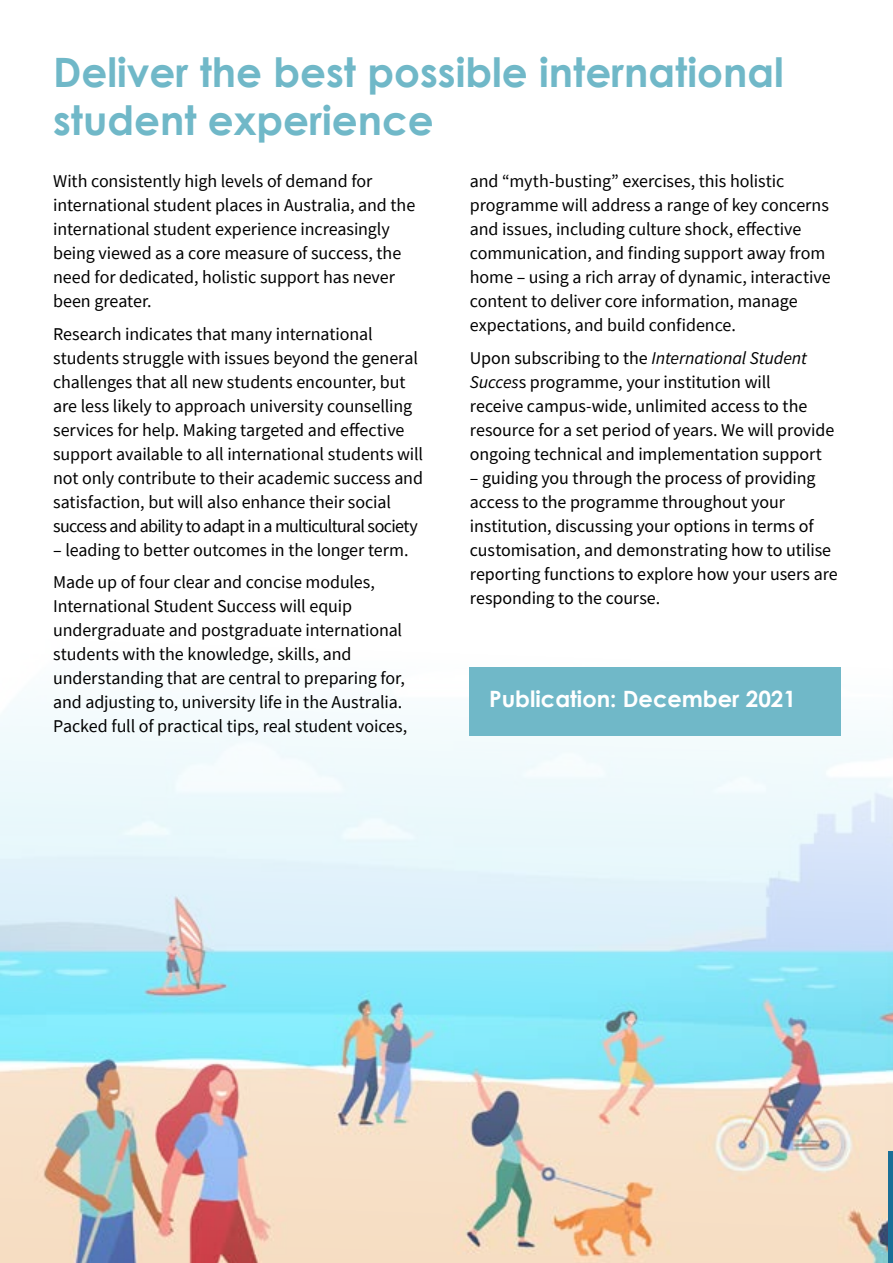
<style>
.page{position:relative;width:893px;height:1263px;background:#fff}
.page>*{position:absolute;margin:0;border:0;box-sizing:border-box;transform-origin:0 0}
.t1{font:700 40.5px/48.6px "Century Gothic";color:#70b8c8}
.t2{font:700 22.5px "Century Gothic";color:#fff}
.t3{font:18px/24px "Source Sans Pro";letter-spacing:-.005em;color:#000}
.t4{font:18px/24px "Source Sans Variable";letter-spacing:-.005em;color:#000}
.s1{font-style:italic}
</style>
<div class="page">
<img style="left:0;top:667px;width:893px;height:596px">
<div style="left:470px;top:668px;width:371px;height:68px;background:#70b8c8"></div>
<hr style="left:889px;top:1152px;width:4px;height:111px;background:#1a6f97">
<p class="t1" style="left:53px;top:46px;width:732px">Deliver the best possible international student experience</p>
<p class="t3" style="left:53px;top:169px;width:364px">With consistently high levels of demand for international student places in Australia, and the international student experience increasingly being viewed as a core measure of success, the need for dedicated, holistic support has never been greater.</p>
<p class="t3" style="left:53px;top:322px;width:371px">Research indicates that many international students struggle with issues beyond the general challenges that all new students encounter, but are less likely to approach university counselling services for help. Making targeted and effective support available to all international students will not only contribute to their academic success and satisfaction, but will also enhance their social success and ability to adapt in a multicultural society</p>
<p class="t3" style="left:53px;top:534px;width:357px;line-height:32.5px">– leading to better outcomes in the longer term.<br>Made up of four clear and concise modules,</p>
<p class="t3" style="left:53px;top:594px;width:356px">International Student Success will equip undergraduate and postgraduate international students with the knowledge, skills, and understanding that are central to preparing for, and adjusting to, university life in the Australia.<br>Packed full of practical tips, real student voices,</p>
<p class="t3" style="left:470px;top:169px;width:362px">and “myth-busting” exercises, this holistic programme will address a range of key concerns and issues, including culture shock, effective communication, and finding support away from home – using a rich array of dynamic, interactive content to deliver core information, manage expectations, and build confidence.</p>
<p class="t4" style="left:470px;top:346px;width:366px">Upon subscribing to the <span class="s1">International Student Succes</span>s programme, your institution will<br>receive campus-wide, unlimited access to the resource for a set period of years. We will provide ongoing technical and implementation support</p>
<p class="t4" style="left:470px;top:466px;width:369px">– guiding you through the process of providing access to the programme throughout your institution, discussing your options in terms of customisation, and demonstrating how to utilise reporting functions to explore how your users are responding to the course.</p>
<p class="t2" style="left:489px;top:682px;width:308px">Publication: December 2021</p>
</div>
